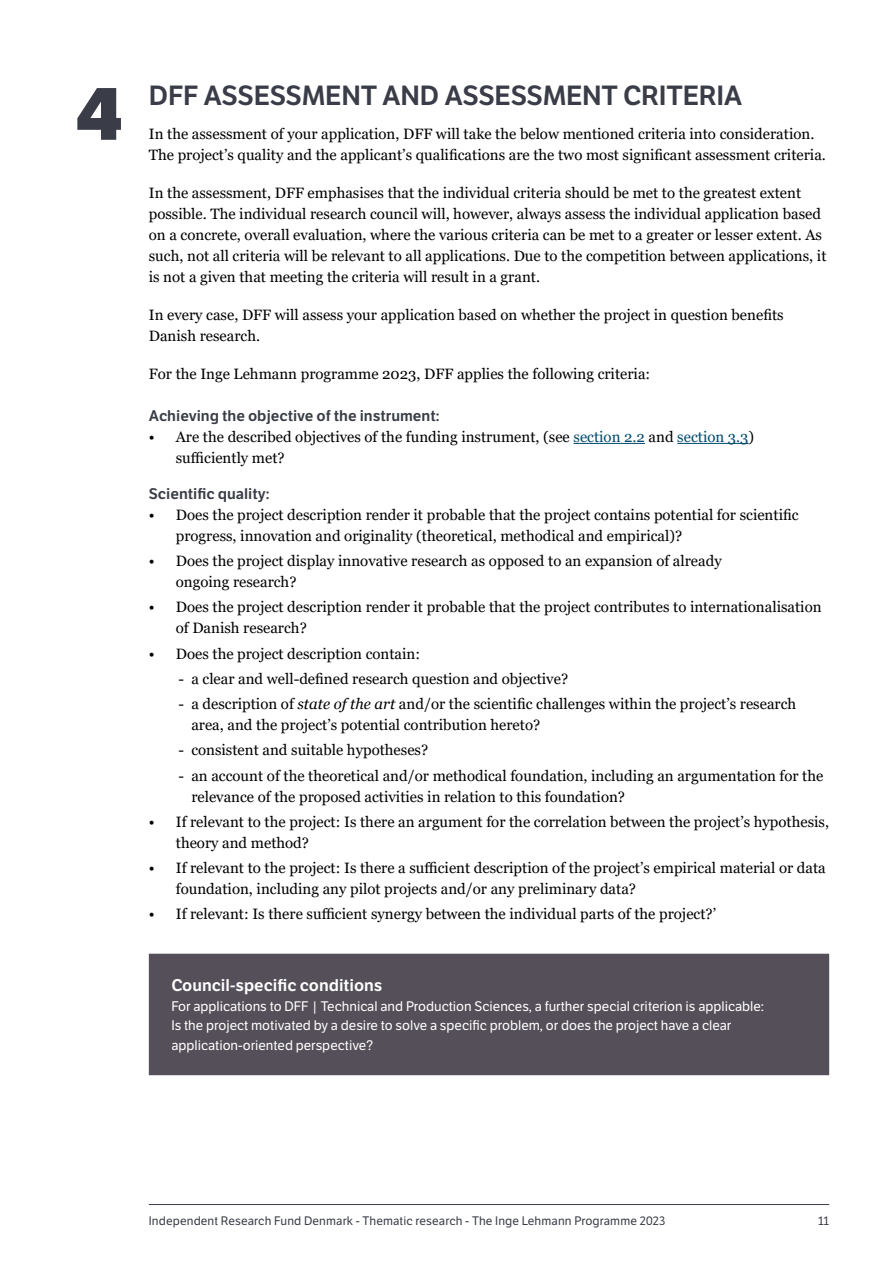
<style>
.page{position:relative;width:893px;height:1263px;background:#fff}
.page>*{position:absolute;margin:0;border:0;box-sizing:border-box;transform-origin:0 0}
.Overskrift_1__H2_tag{font:800 75px "LFT Etica";color:#3a3d47}
.Overskrift_1__H2_tag-2{font:27px "LFT Etica SB";letter-spacing:-.01em;color:#3a3d47}
.box_txt{font:16.5px "LFT Etica SB";color:#fff}
.brød{font:15px/21px "Georgia";color:#000}
.brød-2{font:700 15px "LFT Etica";color:#fff}
.sub_ekstra{font:15px "LFT Etica SB";color:#3a3d47}
.box_txt-2{font:13.5px/19.5px "LFT Etica";color:#fff}
.t1{font:12px "LFT Etica";letter-spacing:.01em;color:#3a3d47}
.s1{color:#004b6d}
.s2{font-style:italic}
.s3{font-weight:400}
</style>
<div class="page">
<hr style="left:149px;top:1204px;width:680px;height:1px;background:#3a3d47">
<hr style="left:573px;top:443px;width:72px;height:1px;background:#004b6d">
<hr style="left:677px;top:443px;width:72px;height:1px;background:#004b6d">
<div style="left:160px;top:965px;width:658px;height:99px;background:#554f59"></div>
<div style="left:149px;top:954px;width:680px;height:121px;border:22px solid #554f59"></div>
<h2 class="Overskrift_1__H2_tag" style="left:75px;top:66px;width:49px">4</h2>
<h2 class="Overskrift_1__H2_tag-2" style="left:149px;top:79px;width:595px">DFF ASSESSMENT AND ASSESSMENT CRITERIA</h2>
<p class="brød" style="left:149px;top:123px;width:679px">In the assessment of your application, DFF will take the below mentioned criteria into consideration.<br>The project’s quality and the applicant’s qualifications are the two most significant assessment criteria.</p>
<p class="brød" style="left:149px;top:182px;width:679px">In the assessment, DFF emphasises that the individual criteria should be met to the greatest extent possible. The individual research council will, however, always assess the individual application based on a concrete, overall evaluation, where the various criteria can be met to a greater or lesser extent. As such, not all criteria will be relevant to all applications. Due to the competition between applications, it is not a given that meeting the criteria will result in a grant.</p>
<p class="brød" style="left:149px;top:304px;width:636px">In every case, DFF will assess your application based on whether the project in question benefits<br>Danish research.</p>
<p class="brød" style="left:149px;top:363px;width:503px">For the Inge Lehmann programme 2023, DFF applies the following criteria:</p>
<p class="sub_ekstra" style="left:149px;top:407px;width:292px">Achieving the objective of the instrument:</p>
<p class="brød" style="left:176px;top:427px;width:580px;text-indent:-27px">• Are the described objectives of the funding instrument, (see <span class="s1">section 2.2</span> and <span class="s1">section 3.3</span>) sufficiently met?</p>
<p class="sub_ekstra" style="left:149px;top:484px;width:122px">Scientific quality:</p>
<p class="brød" style="left:176px;top:504px;width:624px;text-indent:-27px">• Does the project description render it probable that the project contains potential for scientific progress, innovation and originality (theoretical, methodical and empirical)?</p>
<p class="brød" style="left:176px;top:551px;width:547px;text-indent:-27px">• Does the project display innovative research as opposed to an expansion of already ongoing research?</p>
<p class="brød" style="left:176px;top:597px;width:647px;text-indent:-27px">• Does the project description render it probable that the project contributes to internationalisation of Danish research?</p>
<p class="brød" style="left:149px;top:643px;width:273px">• Does the project description contain:</p>
<p class="brød" style="left:179px;top:668px;width:391px">- a clear and well-defined research question and objective?</p>
<p class="brød" style="left:191px;top:694px;width:606px;text-indent:-13px">- a description of <span class="s2">state of the art</span> and/or the scientific challenges within the project’s research area, and the project’s potential contribution hereto?</p>
<p class="brød" style="left:179px;top:740px;width:251px">- consistent and suitable hypotheses?</p>
<p class="brød" style="left:191px;top:765px;width:634px;text-indent:-13px">- an account of the theoretical and/or methodical foundation, including an argumentation for the relevance of the proposed activities in relation to this foundation?</p>
<p class="brød" style="left:176px;top:811px;width:655px;text-indent:-27px">• If relevant to the project: Is there an argument for the correlation between the project’s hypothesis, theory and method?</p>
<p class="brød" style="left:176px;top:858px;width:651px;text-indent:-27px">• If relevant to the project: Is there a sufficient description of the project’s empirical material or data foundation, including any pilot projects and/or any preliminary data?</p>
<p class="brød" style="left:149px;top:904px;width:569px">• If relevant: Is there sufficient synergy between the individual parts of the project?’</p>
<p class="box_txt" style="left:171px;top:975px;width:213px">Council-specific conditions</p>
<p class="box_txt-2" style="left:171px;top:996px;width:594px">For applications to DFF | Technical and Production Sciences, a further special criterion is applicable:<br>Is the project motivated by a desire to solve a specific problem, or does the project have a clear application-oriented perspective?</p>
<p class="brød-2" style="left:149px;top:1019px;width:634px"><span class="s3">For</span> ansøgninger til Stærkere forskningsmiljøer for erhvervsuddannelserne <span class="s3">understreger DFF</span></p>
<p class="t1" style="left:149px;top:1214px;width:518px">Independent Research Fund Denmark - Thematic research - The Inge Lehmann Programme 2023</p>
<p class="t1" style="left:818px;top:1214px;width:13px">11</p>
</div>
